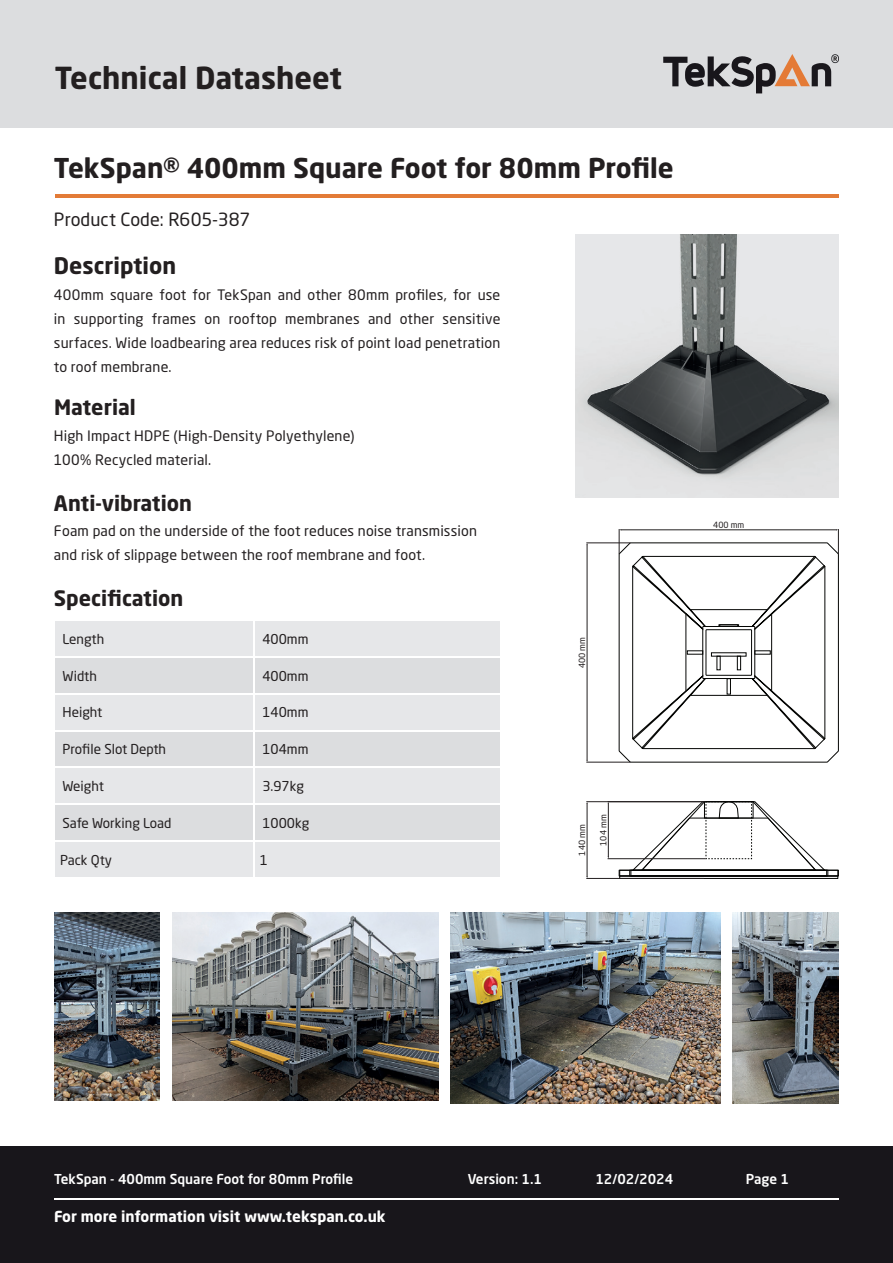
<style>
.page{position:relative;width:893px;height:1263px;background:#fff}
.page>*{position:absolute;margin:0;border:0;box-sizing:border-box;transform-origin:0 0}
.t1{font:700 30px "Neo Sans W1 G";color:#231f20}
.t2{font:700 27px "Neo Sans W1 G";color:#231f20}
.t3{font:700 22.5px "Neo Sans W1 G";color:#231f20}
.t4{font:700 21px "Neo Sans W1 G";color:#231f20}
.t5{font:18px "Neo Sans W1 G";letter-spacing:.005em;color:#231f20}
.t6{font:700 15px "Neo Sans W1 G";color:#fff}
.t7{font:14.25px/24px "Neo Sans W1 G";letter-spacing:.01em;color:#231f20}
.t8{font:13.5px "Neo Sans W1 G";color:#231f20}
.t9{font:500 13.5px "Neo Sans W1 G";color:#fff}
.t10{font:8.55px "Neo Sans W1 G";color:#231f20}
</style>
<div class="page">
<div style="left:0;top:1146px;width:893px;height:117px;background:#18161b"></div>
<hr style="left:54px;top:1198px;width:785px;height:1px;background:#fff">
<div style="left:0;top:0;width:893px;height:128px;background:#dcdddf"></div>
<svg style="left:663px;top:54px;width:176px;height:39px"></svg>
<img style="left:576px;top:234px;width:263px;height:264px">
<hr style="left:55px;top:194px;width:784px;height:3px;background:#e37b37">
<div style="left:55px;top:621px;width:445px;height:256px;background:#e6e7e9"></div>
<svg style="left:55px;top:658px;width:445px;height:182px;background:#e0e1e3"></svg>
<hr style="left:53px;top:656px;width:201px;height:2px;background:#fff">
<hr style="left:254px;top:656px;width:247px;height:2px;background:#fff">
<hr style="left:53px;top:693px;width:201px;height:2px;background:#fff">
<hr style="left:254px;top:693px;width:247px;height:2px;background:#fff">
<hr style="left:53px;top:730px;width:201px;height:1px;background:#fff">
<hr style="left:254px;top:730px;width:247px;height:1px;background:#fff">
<hr style="left:53px;top:767px;width:201px;height:1px;background:#fff">
<hr style="left:254px;top:767px;width:247px;height:1px;background:#fff">
<hr style="left:53px;top:803px;width:201px;height:2px;background:#fff">
<hr style="left:254px;top:803px;width:247px;height:2px;background:#fff">
<hr style="left:53px;top:840px;width:201px;height:2px;background:#fff">
<hr style="left:254px;top:840px;width:247px;height:2px;background:#fff">
<hr style="left:253px;top:621px;width:2px;height:35px;background:#fff">
<hr style="left:253px;top:658px;width:2px;height:35px;background:#fff">
<hr style="left:253px;top:695px;width:2px;height:35px;background:#fff">
<hr style="left:253px;top:731px;width:2px;height:36px;background:#fff">
<hr style="left:253px;top:768px;width:2px;height:35px;background:#fff">
<hr style="left:253px;top:805px;width:2px;height:35px;background:#fff">
<hr style="left:253px;top:842px;width:2px;height:35px;background:#fff">
<svg style="left:619px;top:542px;width:220px;height:220px"></svg>
<svg style="left:632px;top:556px;width:193px;height:193px"></svg>
<div style="left:619px;top:870px;width:220px;height:6px;border:1px solid #040503"></div>
<div style="left:631px;top:870px;width:196px;height:6px;border:1px solid #040503"></div>
<div style="left:629px;top:870px;width:199px;height:6px;border:1px solid #040503"></div>
<div style="left:619px;top:870px;width:219px;height:6px;border:1px solid #040503"></div>
<div style="left:619px;top:876px;width:219px;height:3px;border:1px solid #040503"></div>
<svg style="left:632px;top:801px;width:194px;height:70px"></svg>
<hr style="left:586px;top:543px;width:44px;height:1px;background:#231f20">
<hr style="left:586px;top:762px;width:44px;height:1px;background:#231f20">
<hr style="left:587px;top:544px;width:1px;height:216px;background:#231f20">
<hr style="left:621px;top:530px;width:216px;height:1px;background:#231f20">
<svg style="left:619px;top:529px;width:2px;height:25px"></svg>
<svg style="left:836px;top:529px;width:3px;height:25px"></svg>
<hr style="left:586px;top:878px;width:118px;height:1px;background:#231f20">
<hr style="left:586px;top:801px;width:118px;height:1px;background:#231f20">
<hr style="left:587px;top:803px;width:1px;height:74px;background:#231f20">
<hr style="left:608px;top:858px;width:97px;height:1px;background:#231f20">
<hr style="left:608px;top:801px;width:97px;height:1px;background:#231f20">
<hr style="left:608px;top:803px;width:1px;height:54px;background:#231f20">
<img style="left:450px;top:912px;width:271px;height:191px">
<img style="left:54px;top:912px;width:106px;height:188px">
<img style="left:733px;top:912px;width:106px;height:191px">
<img style="left:172px;top:912px;width:266px;height:188px">
<h1 class="t1" style="left:55px;top:59px;width:289px">Technical Datasheet</h1>
<h2 class="t2" style="left:54px;top:151px;width:621px">TekSpan® 400mm Square Foot for 80mm Profile</h2>
<p class="t5" style="left:54px;top:208px;width:198px">Product Code: R605-387</p>
<h3 class="t3" style="left:54px;top:251px;width:124px">Description</h3>
<p class="t7" style="left:54px;top:282px;width:448px;text-align:justify">400mm square foot for TekSpan and other 80mm profiles, for use in supporting frames on rooftop membranes and other sensitive surfaces. Wide loadbearing area reduces risk of point load penetration to roof membrane.</p>
<h3 class="t4" style="left:54px;top:394px;width:83px">Material</h3>
<p class="t7" style="left:54px;top:424px;width:302px">High Impact HDPE (High-Density Polyethylene)<br>100% Recycled material.</p>
<h3 class="t4" style="left:54px;top:489px;width:140px">Anti-vibration</h3>
<p class="t7" style="left:54px;top:519px;width:425px">Foam pad on the underside of the foot reduces noise transmission and risk of slippage between the roof membrane and foot.</p>
<h3 class="t4" style="left:54px;top:584px;width:131px">Specification</h3>
<p class="t8" style="left:63px;top:631px;width:43px">Length</p>
<p class="t8" style="left:262px;top:631px;width:48px">400mm</p>
<p class="t8" style="left:63px;top:667px;width:36px">Width</p>
<p class="t8" style="left:262px;top:667px;width:48px">400mm</p>
<p class="t8" style="left:63px;top:704px;width:41px">Height</p>
<p class="t8" style="left:262px;top:704px;width:48px">140mm</p>
<p class="t8" style="left:63px;top:741px;width:105px">Profile Slot Depth</p>
<p class="t8" style="left:262px;top:741px;width:48px">104mm</p>
<p class="t8" style="left:63px;top:778px;width:43px">Weight</p>
<p class="t8" style="left:262px;top:778px;width:43px">3.97kg</p>
<p class="t8" style="left:63px;top:814px;width:110px">Safe Working Load</p>
<p class="t8" style="left:262px;top:814px;width:48px">1000kg</p>
<p class="t8" style="left:60px;top:851px;width:54px">Pack Qty</p>
<p class="t8" style="left:260px;top:851px;width:10px">1</p>
<p class="t10" style="left:577px;top:668px;width:33px;rotate:-90deg">400 mm</p>
<p class="t10" style="left:577px;top:856px;width:33px;rotate:-90deg">140 mm</p>
<p class="t10" style="left:598px;top:846px;width:33px;rotate:-90deg">104 mm</p>
<p class="t10" style="left:713px;top:519px;width:33px">400 mm</p>
<p class="t9" style="left:54px;top:1171px;width:301px">TekSpan - 400mm Square Foot for 80mm Profile</p>
<p class="t9" style="left:468px;top:1170px;width:76px">Version: 1.1</p>
<p class="t9" style="left:595px;top:1170px;width:79px">12/02/2024</p>
<p class="t9" style="left:746px;top:1170px;width:45px">Page 1</p>
<p class="t6" style="left:54px;top:1207px;width:333px">For more information visit www.tekspan.co.uk</p>
</div>
